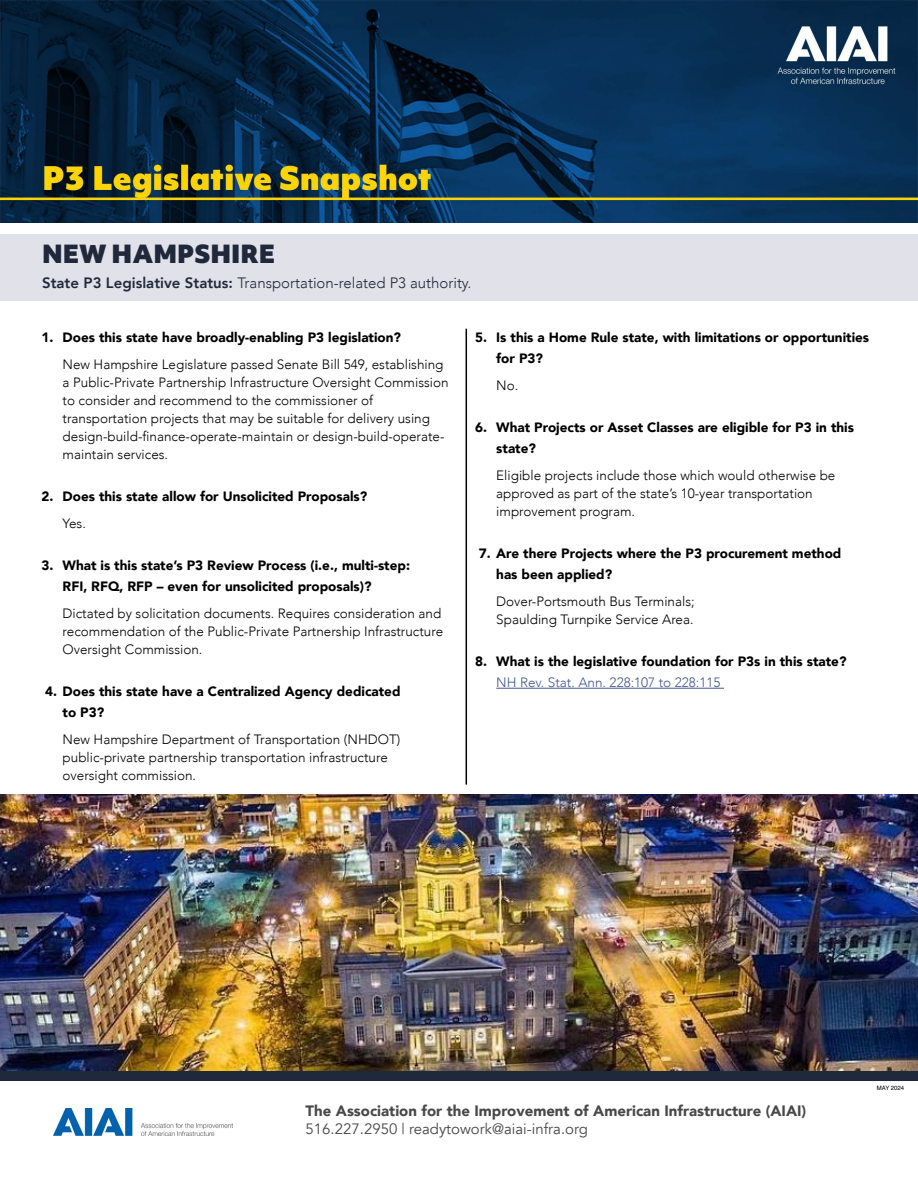
<style>
.page{position:relative;width:918px;height:1188px;background:#fff}
.page>*{position:absolute;margin:0;border:0;box-sizing:border-box;transform-origin:0 0}
.t1{font:900 24px "Objektiv Mk 1";color:#20293b}
.t2{font:900 15px "Avenir";color:#484848}
.t3{font:300 15px "Avenir";color:#20293b}
.t4{font:15px "Avenir";color:#484848}
.t5{font:300 13.5px/18px "Avenir";color:#000}
.t6{font:900 13.5px/21px "Avenir";color:#000}
.t7{font:300 13.5px "Avenir";color:#465792}
.t8{font:6px "Helvetica";color:#000}
.s1{font-weight:800}
</style>
<div class="page">
<img style="left:0;top:795px;width:918px;height:276px">
<div style="left:0;top:234px;width:918px;height:66px;background:#e1e2e9"></div>
<hr style="left:496px;top:688px;width:228px;height:1px;background:#465792">
<hr style="left:466px;top:329px;width:1px;height:456px;background:#000">
<img style="left:0;top:0;width:918px;height:222px">
<div style="left:0;top:1071px;width:918px;height:9px;background:#20293b"></div>
<img style="left:54px;top:1108px;width:179px;height:28px">
<h1 class="t1" style="left:42px;top:237px;width:235px">NEW HAMPSHIRE</h1>
<p class="t3" style="left:42px;top:274px;width:431px"><span class="s1">State P3 Legislative Status:</span> Transportation-related P3 authority.</p>
<p class="t6" style="left:42px;top:327px;width:361px">1. Does this state have broadly-enabling P3 legislation?</p>
<p class="t5" style="left:63px;top:356px;width:388px">New Hampshire Legislature passed Senate Bill 549, establishing a Public-Private Partnership Infrastructure Oversight Commission to consider and recommend to the commissioner of transportation projects that may be suitable for delivery using design-build-finance-operate-maintain or design-build-operate&shy;maintain services.</p>
<p class="t6" style="left:42px;top:486px;width:327px">2. Does this state allow for Unsolicited Proposals?</p>
<p class="t5" style="left:63px;top:515px;width:25px">Yes.</p>
<p class="t6" style="left:63px;top:555px;width:349px;text-indent:-21px">3. What is this state’s P3 Review Process (i.e., multi-step:<br>RFI, RFQ, RFP – even for unsolicited proposals)?</p>
<p class="t5" style="left:63px;top:605px;width:382px">Dictated by solicitation documents. Requires consideration and recommendation of the Public-Private Partnership Infrastructure<br>Oversight Commission.</p>
<p class="t6" style="left:63px;top:681px;width:339px;text-indent:-17px">4. Does this state have a Centralized Agency dedicated to P3?</p>
<p class="t5" style="left:63px;top:731px;width:339px">New Hampshire Department of Transportation (NHDOT) public-private partnership transportation infrastructure oversight commission.</p>
<p class="t6" style="left:496px;top:327px;width:374px;text-indent:-21px">5. Is this a Home Rule state, with limitations or opportunities for P3?</p>
<p class="t5" style="left:496px;top:377px;width:24px">No.</p>
<p class="t6" style="left:496px;top:417px;width:359px;text-indent:-21px">6. What Projects or Asset Classes are eligible for P3 in this state?</p>
<p class="t5" style="left:496px;top:467px;width:341px">Eligible projects include those which would otherwise be approved as part of the state’s 10-year transportation improvement program.</p>
<p class="t6" style="left:496px;top:543px;width:347px;text-indent:-17px">7. Are there Projects where the P3 procurement method has been applied?</p>
<p class="t5" style="left:496px;top:593px;width:200px">Dover-Portsmouth Bus Terminals;<br>Spaulding Turnpike Service Area.</p>
<p class="t6" style="left:475px;top:651px;width:373px">8. What is the legislative foundation for P3s in this state?</p>
<p class="t7" style="left:496px;top:675px;width:226px">NH Rev. Stat. Ann. 228:107 to 228:115</p>
<p class="t2" style="left:306px;top:1098px;width:502px">The Association for the Improvement of American Infrastructure (AIAI)</p>
<p class="t4" style="left:306px;top:1120px;width:284px">516.227.2950 | readytowork@aiai-infra.org</p>
<p class="t8" style="left:877px;top:1083px;width:29px">MAY 2024</p>
</div>
